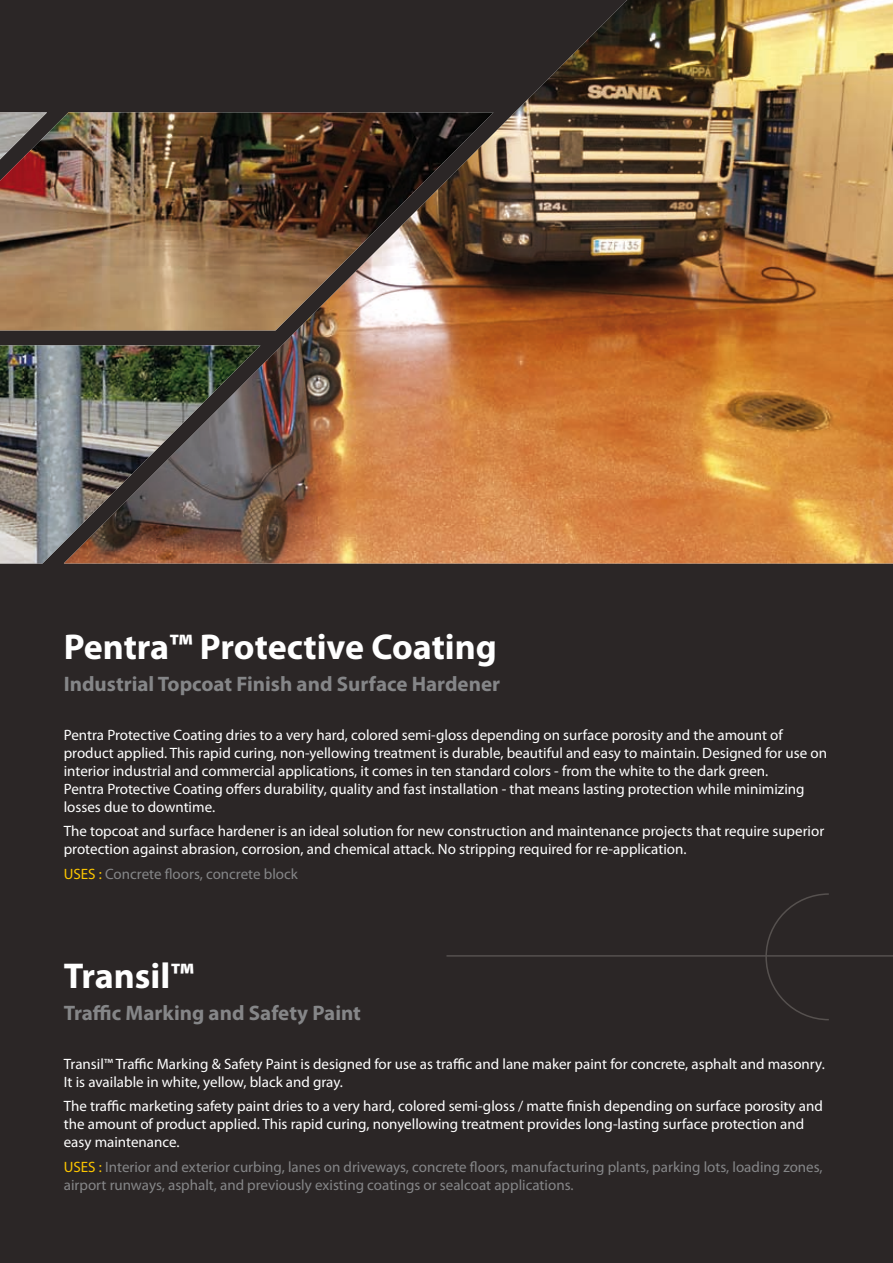
<style>
.page{position:relative;width:893px;height:1263px;background:#2b2626}
.page>*{position:absolute;margin:0;border:0;box-sizing:border-box;transform-origin:0 0}
.t1{font:700 36px "Myriad Pro";color:#fff}
.t2{font:700 21px "Myriad Pro";color:#858688}
.t3{font:15px/18px "Myriad Pro";color:#fff}
.t4{font:15px/18px "Myriad Pro";color:#858688}
.s1{color:#fdc600}
</style>
<div class="page">
<img style="left:0;top:112px;width:64px;height:218px">
<img style="left:0;top:345px;width:64px;height:218px">
<img style="left:64px;top:0;width:829px;height:563px">
<hr style="left:446px;top:955px;width:447px;height:2px;background:#56514f">
<svg style="left:765px;top:893px;width:65px;height:128px"></svg>
<h1 class="t1" style="left:64px;top:623px;width:435px">Pentra™ Protective Coating</h1>
<h2 class="t2" style="left:64px;top:670px;width:438px">Industrial Topcoat Finish and Surface Hardener</h2>
<p class="t3" style="left:64px;top:725px;width:765px">Pentra Protective Coating dries to a very hard, colored semi-gloss depending on surface porosity and the amount of product applied. This rapid curing, non-yellowing treatment is durable, beautiful and easy to maintain. Designed for use on interior industrial and commercial applications, it comes in ten standard colors - from the white to the dark green.<br>Pentra Protective Coating offers durability, quality and fast installation - that means lasting protection while minimizing losses due to downtime.</p>
<p class="t3" style="left:64px;top:822px;width:762px">The topcoat and surface hardener is an ideal solution for new construction and maintenance projects that require superior protection against abrasion, corrosion, and chemical attack. No stripping required for re-application.</p>
<p class="t4" style="left:64px;top:864px;width:236px"><span class="s1">USES :</span> Concrete floors, concrete block</p>
<h1 class="t1" style="left:64px;top:952px;width:131px">Transil™</h1>
<h2 class="t2" style="left:64px;top:999px;width:299px">Traffic Marking and Safety Paint</h2>
<p class="t3" style="left:64px;top:1055px;width:762px">Transil™ Traffic Marking &amp; Safety Paint is designed for use as traffic and lane maker paint for concrete, asphalt and masonry.<br>It is available in white, yellow, black and gray.</p>
<p class="t3" style="left:64px;top:1097px;width:761px">The traffic marketing safety paint dries to a very hard, colored semi-gloss / matte finish depending on surface porosity and the amount of product applied. This rapid curing, nonyellowing treatment provides long-lasting surface protection and easy maintenance.</p>
<p class="t4" style="left:64px;top:1157px;width:760px"><span class="s1">USES :</span> Interior and exterior curbing, lanes on driveways, concrete floors, manufacturing plants, parking lots, loading zones, airport runways, asphalt, and previously existing coatings or sealcoat applications.</p>
</div>
